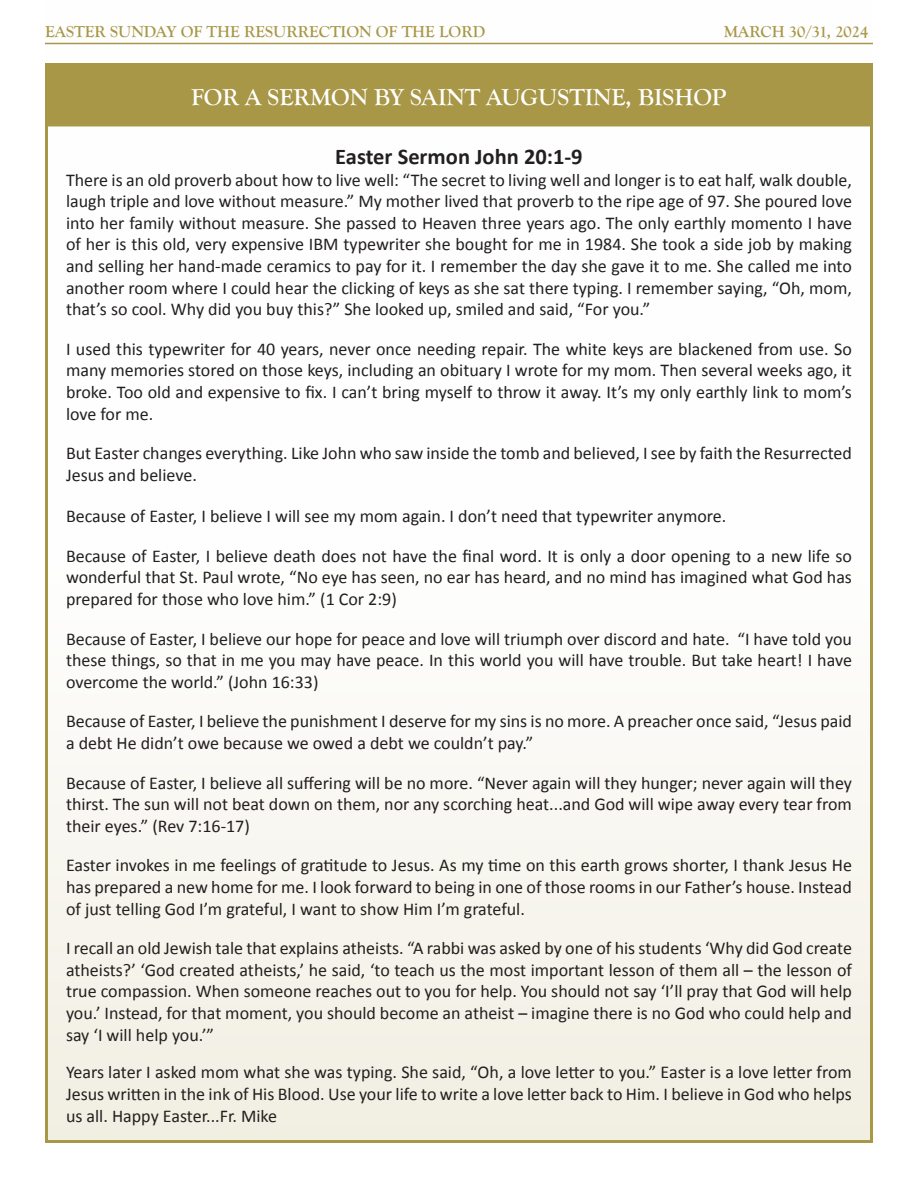
<style>
.page{position:relative;width:918px;height:1188px;background:#fff}
.page>*{position:absolute;margin:0;border:0;box-sizing:border-box;transform-origin:0 0}
.t1{font:700 24px "Goudy Old Style T";color:#fff}
.t2{font:700 22.5px "Calibri";color:#231f20}
.t3{font:18px/21.6px "Calibri";color:#231f20;text-align:justify}
.t4{font:700 16.5px "Goudy Old Style T";color:#a79746}
</style>
<div class="page">
<div style="left:45px;top:1px;width:828px;height:1142px;background:linear-gradient(to bottom,#fff,#f3f1e7)"></div>
<div style="left:46px;top:64px;width:826px;height:61px;background:#a79746"></div>
<div style="left:45px;top:63px;width:828px;height:63px;border:3px solid #a79746"></div>
<p class="t4" style="left:45px;top:22px;width:442px">EASTER SUNDAY OF THE RESURRECTION OF THE LORD</p>
<p class="t4" style="left:724px;top:22px;width:146px">MARCH 30/31, 2024</p>
<p class="t1" style="left:191px;top:84px;width:537px">FOR A SERMON BY SAINT AUGUSTINE, BISHOP</p>
<p class="t2" style="left:335px;top:142px;width:249px">Easter Sermon John 20:1-9</p>
<p class="t3" style="left:66px;top:169px;width:788px">There is an old proverb about how to live well: “The secret to living well and longer is to eat half, walk double, laugh triple and love without measure.” My mother lived that proverb to the ripe age of 97. She poured love into her family without measure. She passed to Heaven three years ago. The only earthly momento I have of her is this old, very expensive IBM typewriter she bought for me in 1984. She took a side job by making and selling her hand-made ceramics to pay for it. I remember the day she gave it to me. She called me into another room where I could hear the clicking of keys as she sat there typing. I remember saying, “Oh, mom, that’s so cool. Why did you buy this?” She looked up, smiled and said, “For you.”</p>
<p class="t3" style="left:66px;top:338px;width:787px">I used this typewriter for 40 years, never once needing repair. The white keys are blackened from use. So many memories stored on those keys, including an obituary I wrote for my mom. Then several weeks ago, it broke. Too old and expensive to fix. I can’t bring myself to throw it away. It’s my only earthly link to mom’s love for me.</p>
<p class="t3" style="left:66px;top:443px;width:787px">But Easter changes everything. Like John who saw inside the tomb and believed, I see by faith the Resurrected<br>Jesus and believe.</p>
<p class="t3" style="left:66px;top:506px;width:662px">Because of Easter, I believe I will see my mom again. I don’t need that typewriter anymore.</p>
<p class="t3" style="left:66px;top:545px;width:787px">Because of Easter, I believe death does not have the final word. It is only a door opening to a new life so wonderful that St. Paul wrote, “No eye has seen, no ear has heard, and no mind has imagined what God has prepared for those who love him.” (1 Cor 2:9)</p>
<p class="t3" style="left:66px;top:628px;width:788px">Because of Easter, I believe our hope for peace and love will triumph over discord and hate. “I have told you these things, so that in me you may have peace. In this world you will have trouble. But take heart! I have overcome the world.” (John 16:33)</p>
<p class="t3" style="left:66px;top:711px;width:787px">Because of Easter, I believe the punishment I deserve for my sins is no more. A preacher once said, “Jesus paid a debt He didn’t owe because we owed a debt we couldn’t pay.”</p>
<p class="t3" style="left:66px;top:772px;width:788px">Because of Easter, I believe all suffering will be no more. “Never again will they hunger; never again will they thirst. The sun will not beat down on them, nor any scorching heat...and God will wipe away every tear from their eyes.” (Rev 7:16-17)</p>
<p class="t3" style="left:66px;top:855px;width:788px">Easter invokes in me feelings of gratitude to Jesus. As my time on this earth grows shorter, I thank Jesus He has prepared a new home for me. I look forward to being in one of those rooms in our Father’s house. Instead of just telling God I’m grateful, I want to show Him I’m grateful.</p>
<p class="t3" style="left:66px;top:938px;width:788px">I recall an old Jewish tale that explains atheists. “A rabbi was asked by one of his students ‘Why did God create atheists?’ ‘God created atheists,’ he said, ‘to teach us the most important lesson of them all – the lesson of true compassion. When someone reaches out to you for help. You should not say ‘I’ll pray that God will help you.’ Instead, for that moment, you should become an atheist – imagine there is no God who could help and say ‘I will help you.’”</p>
<p class="t3" style="left:66px;top:1062px;width:788px">Years later I asked mom what she was typing. She said, “Oh, a love letter to you.” Easter is a love letter from Jesus written in the ink of His Blood. Use your life to write a love letter back to Him. I believe in God who helps us all. Happy Easter...Fr. Mike</p>
</div>
